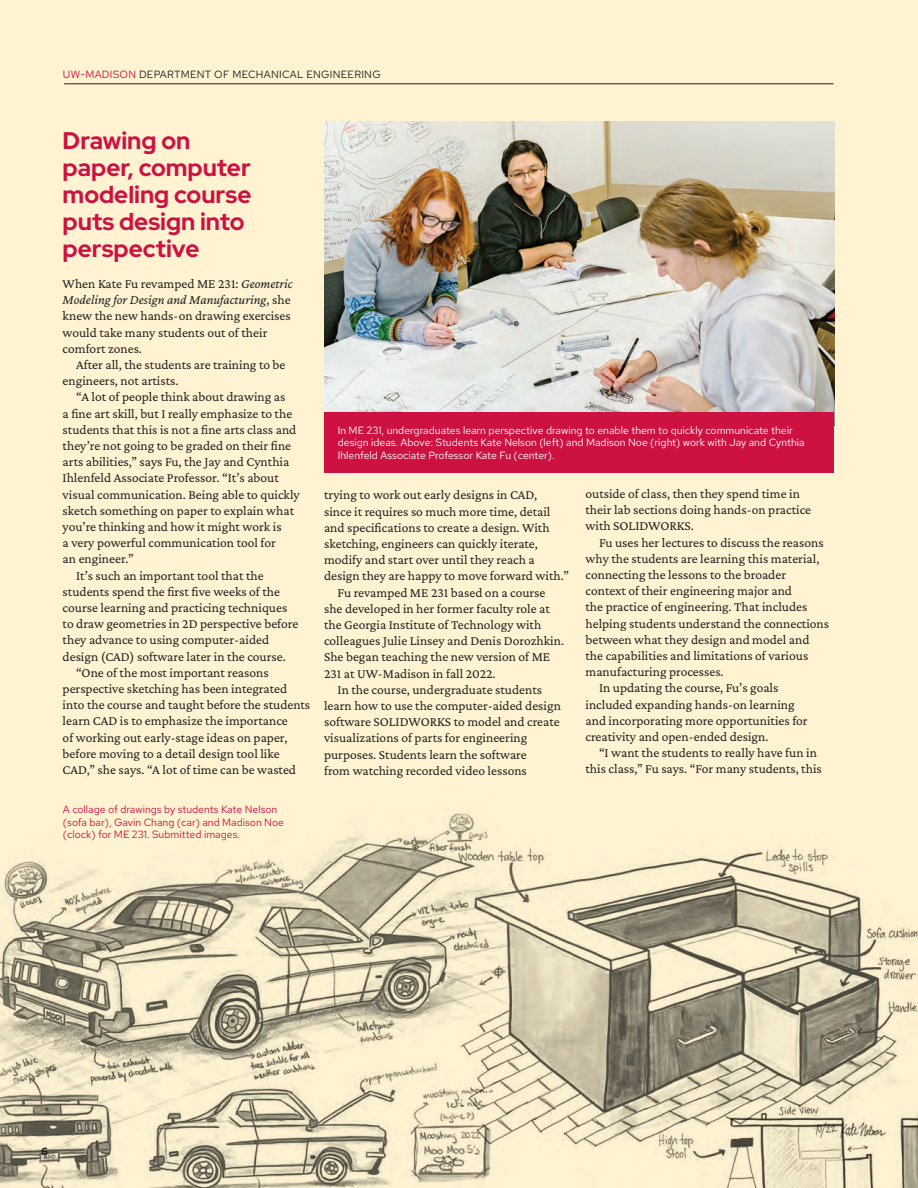
<style>
.page{position:relative;width:918px;height:1188px;background:#fff3d2}
.page>*{position:absolute;margin:0;border:0;box-sizing:border-box;transform-origin:0 0}
.heading_16{font:700 24px/27px "Red Hat Display";color:#cd1141}
.body_text{font:13.5px/16.2px "Crimson Pro";color:#231f20}
.t1{font:10.5px/12.6px "Red Hat Text";color:#fff}
.t2{font:10.5px/12.6px "Red Hat Text";color:#cd1141}
.top_mast_info{font:10.5px "Red Hat Text";letter-spacing:.025em;color:#231f20}
.t3{font:700 10.5px "Red Hat Text";color:#231f20}
.s1{color:#cd1141}
.s2{font-style:italic}
</style>
<div class="page">
<hr style="left:64px;top:84px;width:770px;height:1px;background:#231f20">
<img style="left:0;top:812px;width:918px;height:376px">
<img style="left:324px;top:122px;width:510px;height:290px">
<div style="left:324px;top:412px;width:510px;height:60px;background:#cd1141"></div>
<p class="top_mast_info" style="left:63px;top:67px;width:319px"><span class="s1">UW-MADISON</span> DEPARTMENT OF MECHANICAL ENGINEERING</p>
<p class="heading_16" style="left:63px;top:127px;width:190px">Drawing on paper, computer modeling course puts design into perspective</p>
<p class="body_text" style="left:63px;top:275px;width:232px">When Kate Fu revamped ME 231: <span class="s2">Geometric Modeling for Design and Manufacturing</span>, she knew the new hands-on drawing exercises would take many students out of their comfort zones.</p>
<p class="body_text" style="left:63px;top:356px;width:224px;text-indent:14px">After all, the students are training to be engineers, not artists.</p>
<p class="body_text" style="left:63px;top:389px;width:239px;text-indent:14px">“A lot of people think about drawing as<br>a fine art skill, but I really emphasize to the students that this is not a fine arts class and they’re not going to be graded on their fine arts abilities,” says Fu, the Jay and Cynthia Ihlenfeld Associate Professor. “It’s about visual communication. Being able to quickly sketch something on paper to explain what you’re thinking and how it might work is<br>a very powerful communication tool for<br>an engineer.”</p>
<p class="body_text" style="left:63px;top:567px;width:237px;text-indent:14px">It’s such an important tool that the students spend the first five weeks of the course learning and practicing techniques to draw geometries in 2D perspective before they advance to using computer-aided design (CAD) software later in the course.</p>
<p class="body_text" style="left:63px;top:664px;width:249px;text-indent:14px">“One of the most important reasons perspective sketching has been integrated into the course and taught before the students learn CAD is to emphasize the importance<br>of working out early-stage ideas on paper, before moving to a detail design tool like CAD,” she says. “A lot of time can be wasted</p>
<p class="t2" style="left:63px;top:803px;width:223px">A collage of drawings by students Kate Nelson (sofa bar), Gavin Chang (car) and Madison Noe (clock) for ME 231. Submitted images.</p>
<p class="t1" style="left:338px;top:424px;width:469px">In ME 231, undergraduates learn perspective drawing to enable them to quickly communicate their design ideas. Above: Students Kate Nelson (left) and Madison Noe (right) work with Jay and Cynthia<br>Ihlenfeld Associate Professor Kate Fu (center).</p>
<p class="body_text" style="left:324px;top:487px;width:246px">trying to work out early designs in CAD,<br>since it requires so much more time, detail and specifications to create a design. With sketching, engineers can quickly iterate, modify and start over until they reach a design they are happy to move forward with.”</p>
<p class="body_text" style="left:324px;top:584px;width:242px;text-indent:14px">Fu revamped ME 231 based on a course she developed in her former faculty role at the Georgia Institute of Technology with colleagues Julie Linsey and Denis Dorozhkin.<br>She began teaching the new version of ME 231 at UW-Madison in fall 2022.</p>
<p class="body_text" style="left:324px;top:681px;width:238px;text-indent:14px">In the course, undergraduate students learn how to use the computer-aided design software SOLIDWORKS to model and create visualizations of parts for engineering purposes. Students learn the software<br>from watching recorded video lessons</p>
<p class="body_text" style="left:586px;top:485px;width:227px">outside of class, then they spend time in their lab sections doing hands-on practice with SOLIDWORKS.</p>
<p class="body_text" style="left:586px;top:534px;width:245px;text-indent:14px">Fu uses her lectures to discuss the reasons why the students are learning this material, connecting the lessons to the broader context of their engineering major and<br>the practice of engineering. That includes helping students understand the connections between what they design and model and the capabilities and limitations of various manufacturing processes.</p>
<p class="body_text" style="left:586px;top:680px;width:224px;text-indent:14px">In updating the course, Fu’s goals included expanding hands-on learning and incorporating more opportunities for creativity and open-ended design.</p>
<p class="body_text" style="left:586px;top:744px;width:238px;text-indent:14px">“I want the students to really have fun in this class,” Fu says. “For many students, this</p>
<p class="t3" style="left:41px;top:1145px;width:8px">6</p>
</div>
